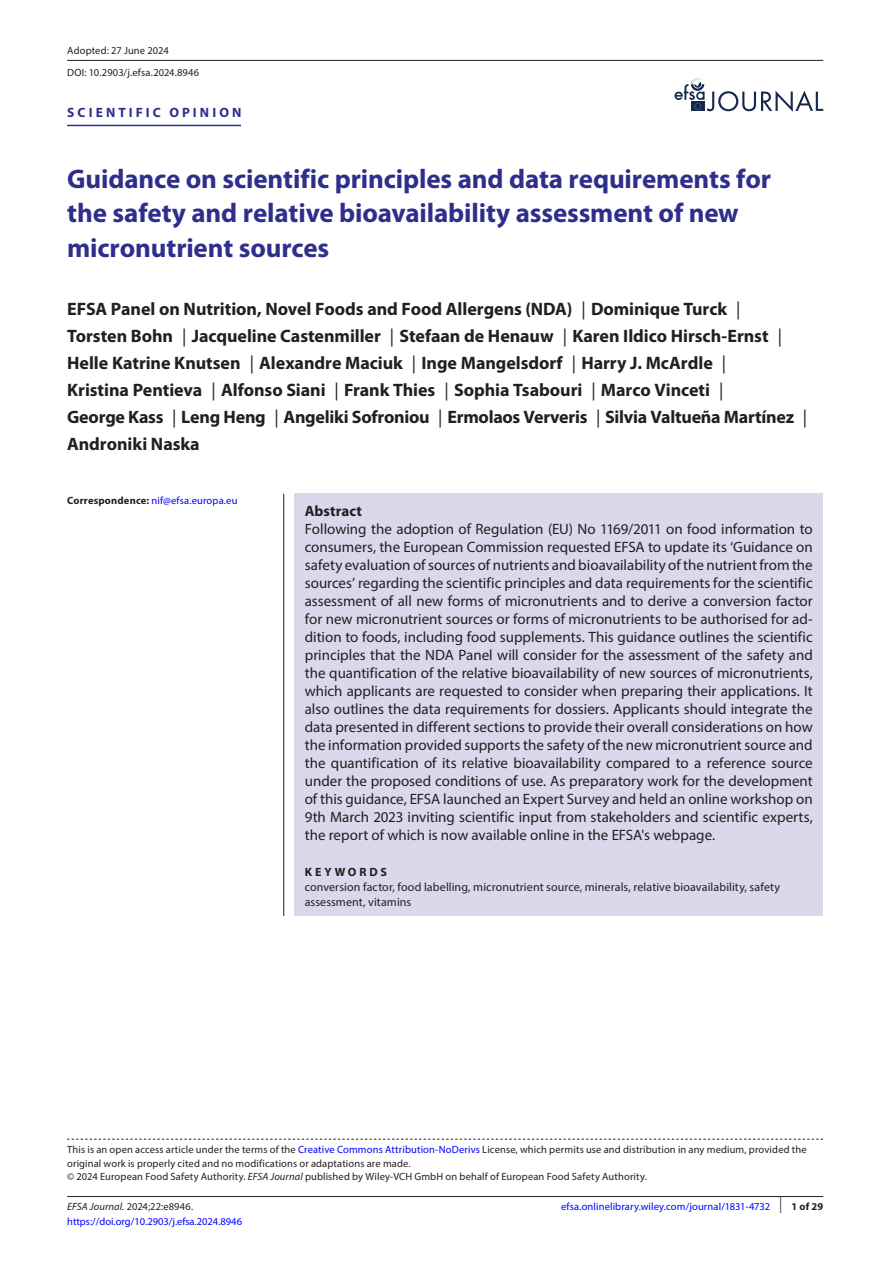
<style>
.page{position:relative;width:893px;height:1263px;background:#fff}
.page>*{position:absolute;margin:0;border:0;box-sizing:border-box;transform-origin:0 0}
.t1{font:700 27px/34.5px "Myriad Pro";letter-spacing:-.005em;color:#2e2e8d}
.t2{font:700 18px/27px "Myriad Pro";letter-spacing:-.005em;color:#231f20}
.t3{font:15px/18px "Myriad Pro";color:#231f20;text-align:justify}
.t4{font:700 15px "Myriad Pro";color:#231f20}
.t5{font:700 13.5px "Myriad Pro";letter-spacing:.23em;color:#2e2e8d}
.t6{font:12px/15px "Myriad Pro";letter-spacing:.005em;color:#231f20}
.t7{font:700 12px "Myriad Pro";letter-spacing:.24em;color:#231f20}
.t8{font:10.5px/13.5px "Myriad Pro";letter-spacing:.015em;color:#231f20}
.t9{font:10.5px "Myriad Pro";letter-spacing:.01em;color:#00f}
.t10{font:700 10.5px "Myriad Pro";color:#231f20}
.s1{font-weight:400}
.s2{font-weight:700;color:#231f20}
.s3{color:#00f}
.s4{font-style:italic}
</style>
<div class="page">
<hr style="left:67px;top:1196px;width:756px;height:1px;background:#231f20">
<svg style="left:674px;top:78px;width:149px;height:34px"></svg>
<hr style="left:67px;top:125px;width:174px;height:1px;background:#2e2e8d">
<hr style="left:67px;top:60px;width:756px;height:1px;background:#231f20">
<svg style="left:67px;top:1139px;width:756px;height:1px"></svg>
<div style="left:294px;top:494px;width:529px;height:422px;background:#dad8eb"></div>
<hr style="left:283px;top:494px;width:1px;height:422px;background:#231f20">
<p class="t8" style="left:67px;top:39px;width:134px;line-height:22px">Adopted: 27 June 2024<br>DOI: 10.2903/j.efsa.2024.8946</p>
<p class="t5" style="left:67px;top:104px;width:176px">SCIENTIFIC OPINION</p>
<h1 class="t1" style="left:67px;top:160px;width:705px">Guidance on scientific principles and data requirements for the safety and relative bioavailability assessment of new micronutrient sources</h1>
<p class="t2" style="left:67px;top:295px;width:741px">EFSA Panel on Nutrition, Novel Foods and Food Allergens (NDA) <span class="s1">|</span> Dominique Turck <span class="s1">|<br></span>Torsten Bohn <span class="s1">|</span> Jacqueline Castenmiller <span class="s1">|</span> Stefaan de Henauw <span class="s1">|</span> Karen Ildico Hirsch-Ernst <span class="s1">| </span>Helle Katrine Knutsen <span class="s1">|</span> Alexandre Maciuk <span class="s1">|</span> Inge Mangelsdorf <span class="s1">|</span> Harry J. McArdle <span class="s1">|<br></span>Kristina Pentieva <span class="s1">|</span> Alfonso Siani <span class="s1">|</span> Frank Thies <span class="s1">|</span> Sophia Tsabouri <span class="s1">|</span> Marco Vinceti <span class="s1">|<br></span>George Kass <span class="s1">|</span> Leng Heng <span class="s1">|</span> Angeliki Sofroniou <span class="s1">|</span> Ermolaos Ververis <span class="s1">|</span> Silvia Valtueña Martínez <span class="s1">| </span>Androniki Naska</p>
<p class="t9" style="left:67px;top:494px;width:172px"><span class="s2">Correspondence:</span> nif@efsa.europa.eu</p>
<p class="t4" style="left:305px;top:501px;width:59px">Abstract</p>
<p class="t3" style="left:305px;top:519px;width:510px">Following the adoption of Regulation (EU) No 1169/2011 on food information to consumers, the European Commission requested EFSA to update its ‘Guidance on safety evaluation of sources of nutrients and bioavailability of the nutrient from the sources’ regarding the scientific principles and data requirements for the scientific assessment of all new forms of micronutrients and to derive a conversion factor for new micronutrient sources or forms of micronutrients to be authorised for ad&shy;dition to foods, including food supplements. This guidance outlines the scientific principles that the NDA Panel will consider for the assessment of the safety and the quantification of the relative bioavailability of new sources of micronutrients, which applicants are requested to consider when preparing their applications. It also outlines the data requirements for dossiers. Applicants should integrate the data presented in different sections to provide their overall considerations on how the information provided supports the safety of the new micronutrient source and the quantification of its relative bioavailability compared to a reference source under the proposed conditions of use. As preparatory work for the development of this guidance, EFSA launched an Expert Survey and held an online workshop on 9th March 2023 inviting scientific input from stakeholders and scientific experts, the report of which is now available online in the EFSA's webpage.</p>
<p class="t7" style="left:305px;top:864px;width:84px">KEYWORDS</p>
<p class="t6" style="left:305px;top:879px;width:477px">conversion factor, food labelling, micronutrient source, minerals, relative bioavailability, safety assessment, vitamins</p>
<p class="t8" style="left:67px;top:1142px;width:741px">This is an open access article under the terms of the <span class="s3">Creative Commons Attribution-NoDerivs</span> License, which permits use and distribution in any medium, provided the original work is properly cited and no modifications or adaptations are made.<br>© 2024 European Food Safety Authority. <span class="s4">EFSA Journal</span> published by Wiley-VCH GmbH on behalf of European Food Safety Authority.</p>
<p class="t8" style="left:67px;top:1200px;width:128px"><span class="s4">EFSA Journal.</span> 2024;22:e8946.</p>
<p class="t10" style="left:780px;top:1200px;width:45px"><sup>|</sup> 1 of 29</p>
<p class="t9" style="left:67px;top:1215px;width:176px">https://doi.org/10.2903/j.efsa.2024.8946</p>
<p class="t9" style="left:561px;top:1200px;width:211px">efsa.onlinelibrary.wiley.com/journal/1831-4732</p>
</div>
